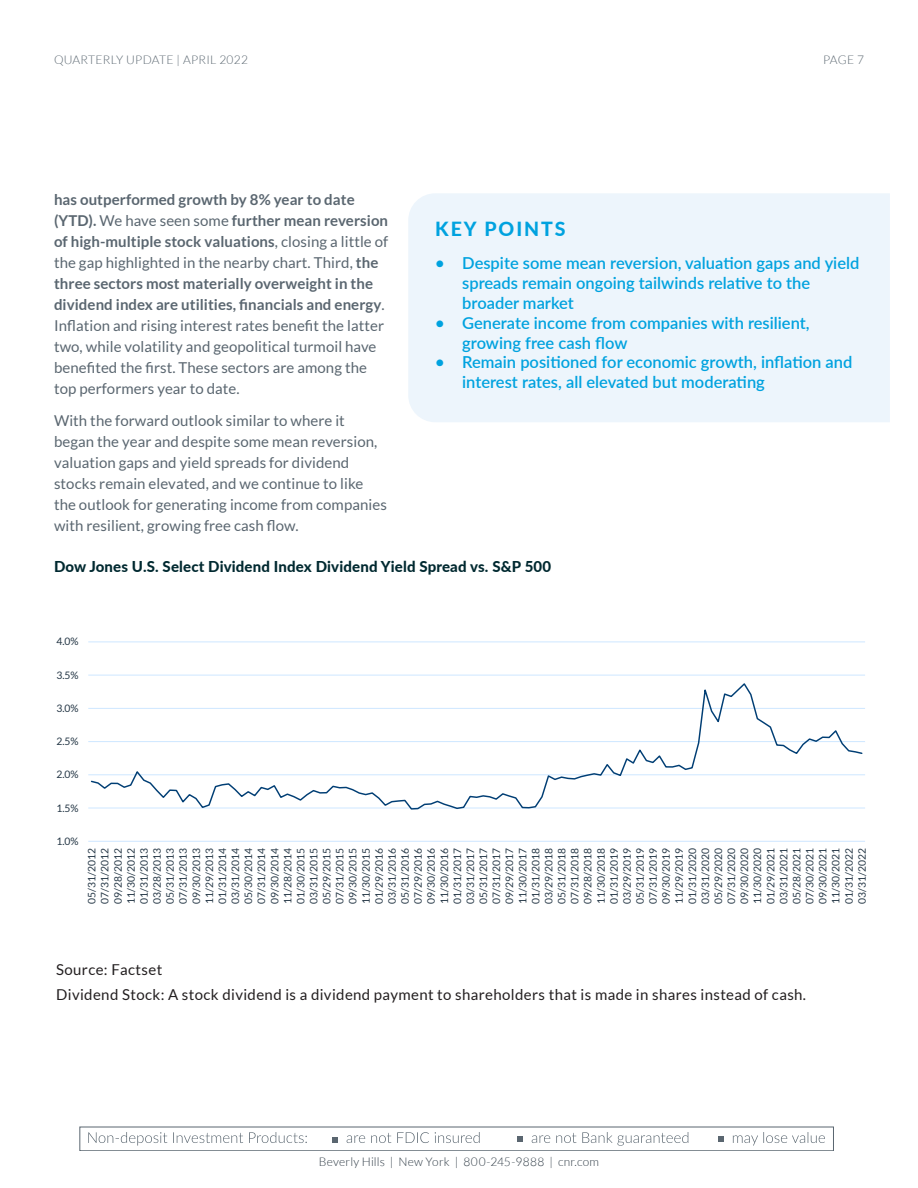
<style>
.page{position:relative;width:918px;height:1188px;background:#fff}
.page>*{position:absolute;margin:0;border:0;box-sizing:border-box;transform-origin:0 0}
.Educational_Callout{font:800 19.5px "Lato";letter-spacing:.1em;color:#00a2df}
.t1{font:600 16.5px/19.8px "Lato";color:#00a2df}
.Body_Copy_10_Grey{font:15px/21px "Lato";letter-spacing:.005em;color:#5a6670}
.Disclosure{font:15px "Lato";letter-spacing:.025em;color:#231f20}
.Chart_FigureTitle{font:800 15px "Lato";letter-spacing:.01em;color:#002930}
.t2{font:300 12px "Lato";letter-spacing:.015em;color:#323e48}
.t3{font:300 12px "Lato";letter-spacing:.025em;color:#5a6670}
.t4{font:10.35px/13px "Lato";color:#253746;text-align:justify}
.s1{font-weight:700}
</style>
<div class="page">
<svg style="left:88px;top:1132px;width:737px;height:14px"></svg>
<div style="left:80px;top:1127px;width:754px;height:24px;border:1px solid #5a6670"></div>
<div style="left:408px;top:193px;width:482px;height:229px;background:#edf5fc"></div>
<hr style="left:88px;top:808px;width:777px;height:1px;background:#cee7ff">
<hr style="left:88px;top:775px;width:777px;height:1px;background:#cee7ff">
<hr style="left:88px;top:741px;width:777px;height:1px;background:#cee7ff">
<hr style="left:88px;top:708px;width:777px;height:1px;background:#cee7ff">
<hr style="left:88px;top:675px;width:777px;height:1px;background:#cee7ff">
<hr style="left:88px;top:642px;width:777px;height:1px;background:#cee7ff">
<hr style="left:88px;top:841px;width:777px;height:1px;background:#cee7ff">
<svg style="left:90px;top:683px;width:774px;height:127px"></svg>
<p class="t3" style="left:54px;top:53px;width:196px">QUARTERLY UPDATE | APRIL 2022</p>
<p class="t3" style="left:823px;top:53px;width:42px">PAGE 7</p>
<p class="Body_Copy_10_Grey" style="left:54px;top:189px;width:336px"><span class="s1">has outperformed growth by 8% year to date (YTD).</span> We have seen some <span class="s1">further mean reversion of high-multiple stock valuations</span>, closing a little of the gap highlighted in the nearby chart. Third, <span class="s1">the three sectors most materially overweight in the dividend index are utilities, financials and energy</span>.<br>Inflation and rising interest rates benefit the latter two, while volatility and geopolitical turmoil have benefited the first. These sectors are among the top performers year to date.</p>
<p class="Body_Copy_10_Grey" style="left:54px;top:410px;width:334px">With the forward outlook similar to where it began the year and despite some mean reversion, valuation gaps and yield spreads for dividend stocks remain elevated, and we continue to like the outlook for generating income from companies with resilient, growing free cash flow.</p>
<p class="Educational_Callout" style="left:435px;top:214px;width:132px">KEY POINTS</p>
<p class="t1" style="left:462px;top:253px;width:399px;text-indent:-27px">• Despite some mean reversion, valuation gaps and yield spreads remain ongoing tailwinds relative to the broader market</p>
<p class="t1" style="left:462px;top:312px;width:349px;text-indent:-27px">• Generate income from companies with resilient, growing free cash flow</p>
<p class="t1" style="left:462px;top:352px;width:392px;text-indent:-27px">• Remain positioned for economic growth, inflation and interest rates, all elevated but moderating</p>
<p class="Chart_FigureTitle" style="left:54px;top:555px;width:499px">Dow Jones U.S. Select Dividend Index Dividend Yield Spread vs. S&amp;P 500</p>
<p class="t4" style="left:56px;top:635px;width:24px">4.0%</p>
<p class="t4" style="left:56px;top:668px;width:24px">3.5%</p>
<p class="t4" style="left:56px;top:702px;width:24px">3.0%</p>
<p class="t4" style="left:56px;top:735px;width:24px">2.5%</p>
<p class="t4" style="left:56px;top:768px;width:24px">2.0%</p>
<p class="t4" style="left:56px;top:801px;width:24px">1.5%</p>
<p class="t4" style="left:56px;top:834px;width:24px">1.0%</p>
<p class="t4" style="left:85px;top:904px;width:57px;rotate:-90deg">05/31/2012<br>07/31/2012<br>09/28/2012<br>11/30/2012<br>01/31/2013<br>03/28/2013<br>05/31/2013<br>07/31/2013<br>09/30/2013<br>11/29/2013<br>01/31/2014<br>03/31/2014<br>05/30/2014<br>07/31/2014<br>09/30/2014<br>11/28/2014<br>01/30/2015<br>03/31/2015<br>05/29/2015<br>07/31/2015<br>09/30/2015<br>11/30/2015<br>01/29/2016<br>03/31/2016<br>05/31/2016<br>07/29/2016<br>09/30/2016<br>11/30/2016<br>01/31/2017<br>03/31/2017<br>05/31/2017<br>07/31/2017<br>09/29/2017<br>11/30/2017<br>01/31/2018<br>03/29/2018<br>05/31/2018<br>07/31/2018<br>09/28/2018<br>11/30/2018<br>01/31/2019<br>03/29/2019<br>05/31/2019<br>07/31/2019<br>09/30/2019<br>11/29/2019<br>01/31/2020<br>03/31/2020<br>05/29/2020<br>07/31/2020<br>09/30/2020<br>11/30/2020<br>01/29/2021<br>03/31/2021<br>05/28/2021<br>07/30/2021<br>09/30/2021<br>11/30/2021<br>01/31/2022<br>03/31/2022</p>
<p class="Disclosure" style="left:56px;top:961px;width:108px">Source: Factset</p>
<p class="Disclosure" style="left:56px;top:986px;width:751px">Dividend Stock: A stock dividend is a dividend payment to shareholders that is made in shares instead of cash.</p>
<p class="t2" style="left:319px;top:1156px;width:282px">Beverly Hills | New York | 800-245-9888 | cnr.com</p>
</div>
